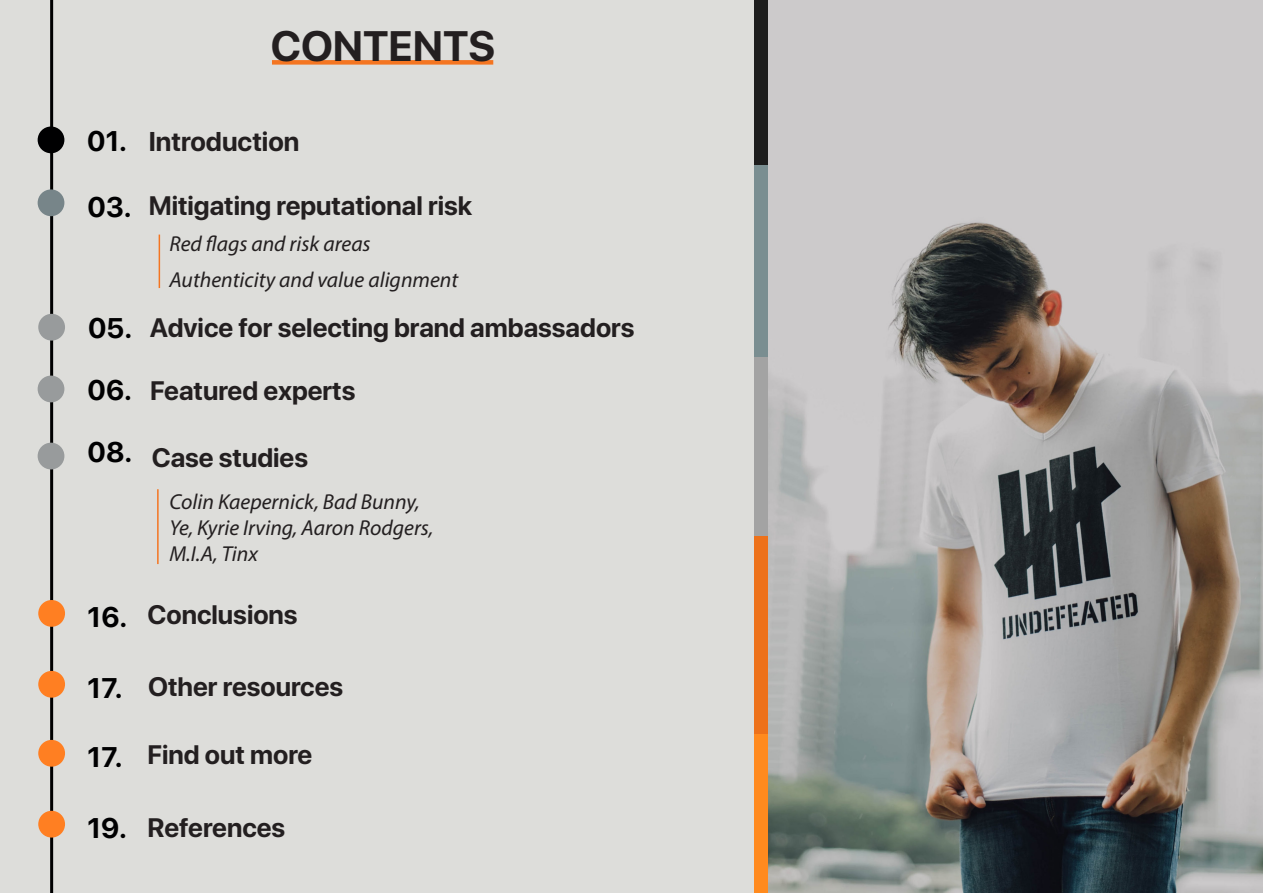
<style>
.page{position:relative;width:1263px;height:893px;background:#ddddda}
.page>*{position:absolute;margin:0;border:0;box-sizing:border-box;transform-origin:0 0}
.t1{font:700 42.3px "SF Pro Display";color:#231f20}
.t2{font:700 28.2px "SF Pro Display";letter-spacing:.01em;color:#000001}
.t3{font:700 27px "SF Pro Display";color:#231f20}
.t4{font:700 26.55px "SF Pro Display";color:#231f20}
.t5{font:italic 21.75px "Myriad Pro";color:#231f20}
</style>
<div class="page">
<img style="left:768px;top:0;width:495px;height:893px">
<div style="left:755px;top:0;width:13px;height:893px;background:#ff8a1e"></div>
<div style="left:755px;top:0;width:13px;height:734px;background:#ed711a"></div>
<div style="left:755px;top:0;width:13px;height:536px;background:#a3a3a3"></div>
<div style="left:755px;top:0;width:13px;height:357px;background:#7a8e91"></div>
<div style="left:755px;top:0;width:13px;height:164px;background:#1d1d1d"></div>
<hr style="left:50px;top:0;width:3px;height:893px;background:#000">
<div style="left:272px;top:60px;width:221px;height:5px;background:#f47521"></div>
<div style="left:38px;top:126px;width:26px;height:27px;background:#000001;border-radius:50%"></div>
<div style="left:38px;top:189px;width:26px;height:27px;background:#778589;border-radius:50%"></div>
<div style="left:38px;top:314px;width:27px;height:27px;background:#989b9c;border-radius:50%"></div>
<div style="left:38px;top:376px;width:26px;height:26px;background:#989b9c;border-radius:50%"></div>
<div style="left:38px;top:443px;width:26px;height:26px;background:#989b9c;border-radius:50%"></div>
<div style="left:38px;top:600px;width:27px;height:27px;background:#ff7f22;border-radius:50%"></div>
<div style="left:38px;top:671px;width:27px;height:27px;background:#ff7f22;border-radius:50%"></div>
<hr style="left:159px;top:235px;width:1px;height:53px;background:#f47521">
<hr style="left:157px;top:489px;width:2px;height:75px;background:#f47521">
<div style="left:38px;top:740px;width:27px;height:27px;background:#ff7f22;border-radius:50%"></div>
<div style="left:38px;top:811px;width:27px;height:26px;background:#ff7f22;border-radius:50%"></div>
<p class="t1" style="left:271px;top:22px;width:226px">CONTENTS</p>
<p class="t2" style="left:87px;top:125px;width:41px">01.</p>
<p class="t3" style="left:149px;top:126px;width:152px">Introduction</p>
<p class="t2" style="left:87px;top:190px;width:46px">03.</p>
<p class="t2" style="left:88px;top:312px;width:46px">05.</p>
<p class="t2" style="left:87px;top:373px;width:46px">06.</p>
<p class="t2" style="left:87px;top:436px;width:47px">08.</p>
<p class="t2" style="left:87px;top:600px;width:41px">16.</p>
<p class="t4" style="left:149px;top:190px;width:325px">Mitigating reputational risk</p>
<p class="t5" style="left:169px;top:230px;width:203px">Red flags and risk areas</p>
<p class="t5" style="left:169px;top:266px;width:290px">Authenticity and value alignment</p>
<p class="t4" style="left:150px;top:312px;width:486px">Advice for selecting brand ambassadors</p>
<p class="t4" style="left:150px;top:375px;width:207px">Featured experts</p>
<p class="t4" style="left:152px;top:443px;width:158px">Case studies</p>
<p class="t5" style="left:169px;top:488px;width:252px">Colin Kaepernick, Bad Bunny,</p>
<p class="t5" style="left:169px;top:514px;width:265px">Ye, Kyrie Irving, Aaron Rodgers,</p>
<p class="t5" style="left:169px;top:540px;width:90px">M.I.A, Tinx</p>
<p class="t4" style="left:148px;top:600px;width:152px">Conclusions</p>
<p class="t2" style="left:87px;top:671px;width:37px">17.</p>
<p class="t2" style="left:87px;top:740px;width:37px">17.</p>
<p class="t4" style="left:148px;top:671px;width:197px">Other resources</p>
<p class="t4" style="left:148px;top:740px;width:166px">Find out more</p>
<p class="t2" style="left:87px;top:811px;width:41px">19.</p>
<p class="t4" style="left:148px;top:812px;width:139px">References</p>
</div>
